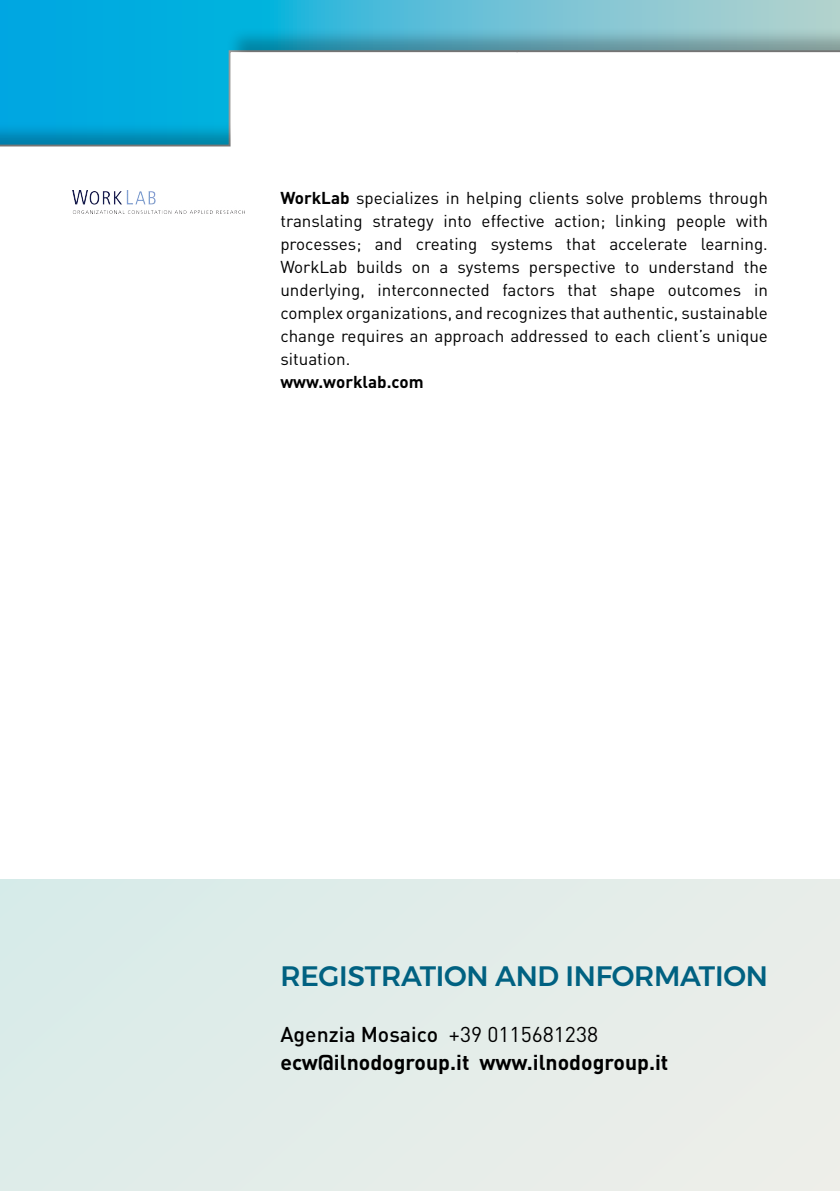
<style>
.page{position:relative;width:840px;height:1191px;background:#fff}
.page>*{position:absolute;margin:0;border:0;box-sizing:border-box;transform-origin:0 0}
.t1{font:500 28px "Montserrat";letter-spacing:-.01em;color:#006181}
.t2{font:700 21.2px/28.2px "DIN";color:#000}
.t3{font:17px/23px "DIN";color:#000;text-align:justify}
.t4{font:700 17px "DIN";color:#000}
.s1{font-weight:700}
.s2{font-weight:500}
.s3{font-weight:400}
</style>
<div class="page">
<div style="left:0;top:879px;width:839px;height:312px;background:#e3ede9"></div>
<img style="left:72px;top:190px;width:173px;height:24px">
<div style="left:0;top:0;width:839px;height:161px;background:#000;opacity:.26"></div>
<p class="t3" style="left:280px;top:186px;width:488px"><span class="s1">WorkLab</span> specializes in helping clients solve problems through translating strategy into effective action; linking people with processes; and creating systems that accelerate learning.<br>WorkLab builds on a systems perspective to understand the underlying, interconnected factors that shape outcomes in complex organizations, and recognizes that authentic, sustainable change requires an approach addressed to each client’s unique situation.</p>
<p class="t4" style="left:280px;top:371px;width:145px">www.worklab.com</p>
<h1 class="t1" style="left:280px;top:953px;width:489px">REGISTRATION AND INFORMATION</h1>
<p class="t2" style="left:280px;top:1019px;width:389px"><span class="s2">Agenzia Mosaico</span> <span class="s3">+39 0115681238 </span>ecw@ilnodogroup.it www.ilnodogroup.it</p>
</div>
